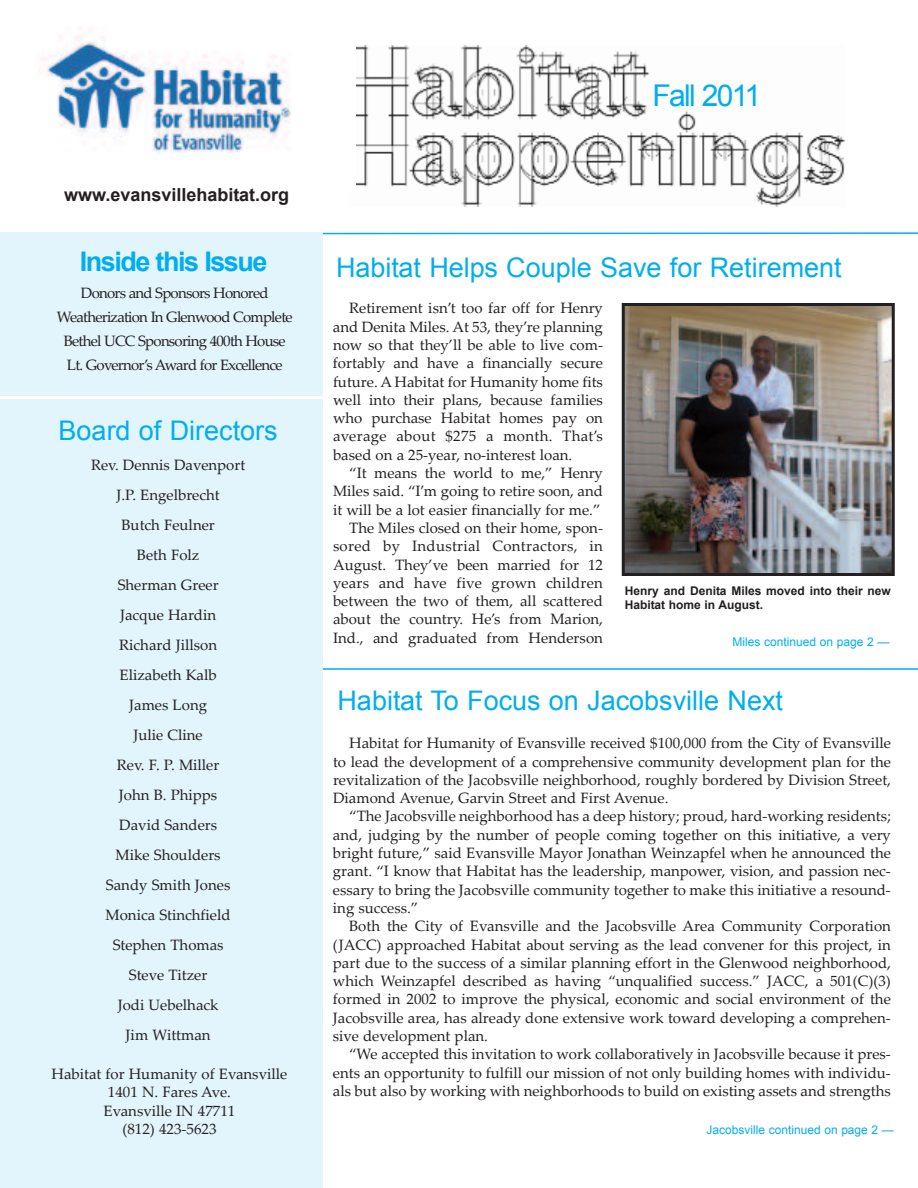
<style>
.page{position:relative;width:918px;height:1188px;background:#fff}
.page>*{position:absolute;margin:0;border:0;box-sizing:border-box;transform-origin:0 0}
.t1{font:30px "Arial";letter-spacing:-.055em;color:#00aeef}
.t2{font:27px "Arial";color:#00aeef}
.t3{font:700 27px "Arial";letter-spacing:-.055em;color:#00aeef}
.t4{font:700 18px "Arial";color:#231f20}
.t5{font:15px/18.3px "Palatino Linotype";color:#231f20;text-align:justify}
.t6{font:15px/24px "Palatino Linotype";letter-spacing:-.05em;color:#231f20;text-align:center}
.t7{font:700 12px/14.4px "Arial";color:#231f20}
.t8{font:12px "Arial";color:#00aeef}
</style>
<div class="page">
<div style="left:0;top:232px;width:323px;height:956px;background:#e2f4fc"></div>
<img style="left:356px;top:45px;width:489px;height:162px">
<hr style="left:323px;top:232px;width:595px;height:2px;background:#00aeef">
<hr style="left:0;top:396px;width:323px;height:3px;background:#fff">
<img style="left:42px;top:36px;width:249px;height:116px">
<hr style="left:323px;top:668px;width:595px;height:2px;background:#00aeef">
<img style="left:626px;top:307px;width:265px;height:265px">
<div style="left:622px;top:303px;width:273px;height:273px;border:3px solid #231f20"></div>
<p class="t4" style="left:64px;top:185px;width:226px">www.evansvillehabitat.org</p>
<h2 class="t3" style="left:80px;top:246px;width:189px">Inside this Issue</h2>
<p class="t6" style="left:57px;top:283px;width:237px">Donors and Sponsors Honored Weatherization In Glenwood Complete Bethel UCC Sponsoring 400th House Lt. Governor’s Award for Excellence</p>
<h2 class="t2" style="left:59px;top:416px;width:221px">Board of Directors</h2>
<p class="t5" style="left:91px;top:452px;width:156px;line-height:30px;text-align:center">Rev. Dennis Davenport<br>J.P. Engelbrecht<br>Butch Feulner<br>Beth Folz<br>Sherman Greer<br>Jacque Hardin<br>Richard Jillson<br>Elizabeth Kalb<br>James Long<br>Julie Cline<br>Rev. F. P. Miller<br>John B. Phipps<br>David Sanders<br>Mike Shoulders<br>Sandy Smith Jones<br>Monica Stinchfield<br>Stephen Thomas<br>Steve Titzer<br>Jodi Uebelhack<br>Jim Wittman</p>
<p class="t5" style="left:52px;top:1066px;width:237px;text-align:center">Habitat for Humanity of Evansville<br>1401 N. Fares Ave.<br>Evansville IN 47711<br>(812) 423-5623</p>
<h1 class="t1" style="left:653px;top:79px;width:110px">Fall 2011</h1>
<h2 class="t2" style="left:336px;top:252px;width:507px">Habitat Helps Couple Save for Retirement</h2>
<p class="t5" style="left:333px;top:301px;width:272px;text-indent:16px">Retirement isn’t too far off for Henry and Denita Miles. At 53, they’re planning now so that they’ll be able to live com&shy;fortably and have a financially secure future. A Habitat for Humanity home fits well into their plans, because families who purchase Habitat homes pay on average about $275 a month. That’s based on a 25-year, no-interest loan.</p>
<p class="t5" style="left:333px;top:466px;width:272px;text-align:right">“It means the world to me,” Henry Miles said. “I’m going to retire soon, and it will be a lot easier financially for me.” The Miles closed on their home, spon&shy;sored by Industrial Contractors, in August. They’ve been married for 12 years and have five grown children between the two of them, all scattered about the country. He’s from Marion, Ind., and graduated from Henderson</p>
<p class="t7" style="left:625px;top:583px;width:268px">Henry and Denita Miles moved into their new<br>Habitat home in August.</p>
<p class="t8" style="left:733px;top:635px;width:158px">Miles continued on page 2 —</p>
<h2 class="t2" style="left:338px;top:685px;width:447px">Habitat To Focus on Jacobsville Next</h2>
<p class="t5" style="left:333px;top:736px;width:559px;text-indent:16px">Habitat for Humanity of Evansville received $100,000 from the City of Evansville to lead the development of a comprehensive community development plan for the revitalization of the Jacobsville neighborhood, roughly bordered by Division Street, Diamond Avenue, Garvin Street and First Avenue.</p>
<p class="t5" style="left:333px;top:809px;width:560px;text-indent:16px">“The Jacobsville neighborhood has a deep history; proud, hard-working residents; and, judging by the number of people coming together on this initiative, a very bright future,” said Evansville Mayor Jonathan Weinzapfel when he announced the grant. “I know that Habitat has the leadership, manpower, vision, and passion nec&shy;essary to bring the Jacobsville community together to make this initiative a resound&shy;ing success.”</p>
<p class="t5" style="left:333px;top:919px;width:560px;text-indent:16px">Both the City of Evansville and the Jacobsville Area Community Corporation (JACC) approached Habitat about serving as the lead convener for this project, in part due to the success of a similar planning effort in the Glenwood neighborhood, which Weinzapfel described as having “unqualified success.” JACC, a 501(C)(3) formed in 2002 to improve the physical, economic and social environment of the Jacobsville area, has already done extensive work toward developing a comprehen&shy;sive development plan.</p>
<p class="t5" style="left:333px;top:1047px;width:559px;text-indent:16px">“We accepted this invitation to work collaboratively in Jacobsville because it pres&shy;ents an opportunity to fulfill our mission of not only building homes with individu&shy;als but also by working with neighborhoods to build on existing assets and strengths</p>
<p class="t8" style="left:706px;top:1123px;width:189px">Jacobsville continued on page 2 —</p>
</div>
